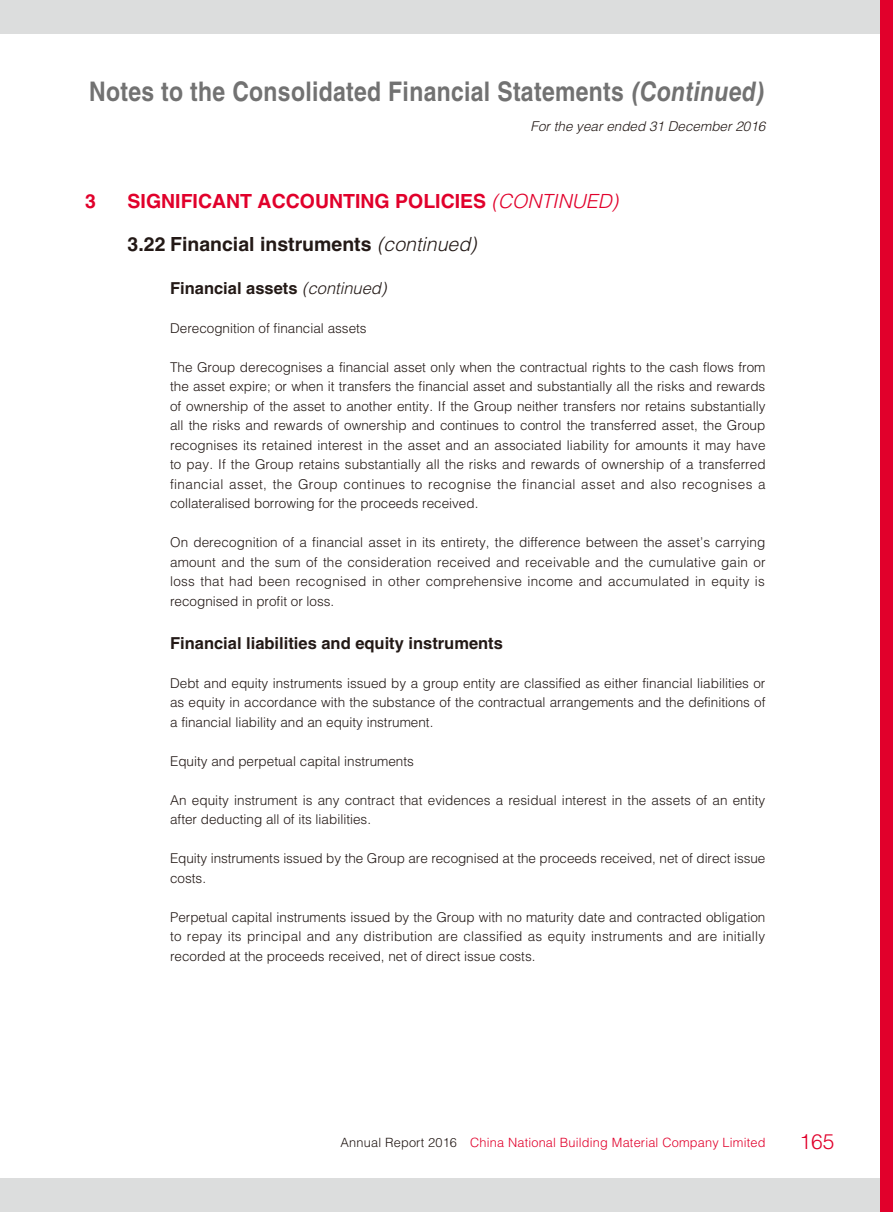
<style>
.page{position:relative;width:893px;height:1212px;background:#fff}
.page>*{position:absolute;margin:0;border:0;box-sizing:border-box;transform-origin:0 0}
.t1{font:700 27px "Helvetica LT Std";letter-spacing:.015em;color:#727272;scale:.85 1}
.t2{font:300 21px "Helvetica LT Std";color:#e1002b}
.t3{font:700 19.5px "Helvetica LT Std";color:#e1002b}
.t4{font:700 19.5px "Helvetica LT Std";color:#231916}
.t5{font:700 16.5px "Helvetica LT Std";color:#231916}
.t6{font:300 13.5px/19.5px "Helvetica LT Std";color:#231916;text-align:justify}
.t7{font:italic 300 13.5px "Helvetica LT Std";color:#231916}
.t8{font:300 12.75px "Helvetica LT Std";letter-spacing:.015em;color:#e1002b}
.s1{font-style:italic}
.s2{font-weight:300;font-style:italic}
.s3{color:#231916}
</style>
<div class="page">
<div style="left:0;top:1178px;width:893px;height:34px;background:#dcdddd"></div>
<div style="left:0;top:0;width:893px;height:34px;background:#dcdddd"></div>
<div style="left:880px;top:0;width:13px;height:1212px;background:#e1002b"></div>
<h1 class="t1" style="left:89px;top:75px;width:797px">Notes to the Consolidated Financial Statements <span class="s1">(Continued)</span></h1>
<p class="t7" style="left:530px;top:118px;width:236px">For the year ended 31 December 2016</p>
<h3 class="t3" style="left:85px;top:189px;width:12px">3</h3>
<h3 class="t3" style="left:128px;top:189px;width:492px">SIGNIFICANT ACCOUNTING POLICIES <span class="s2">(CONTINUED)</span></h3>
<h3 class="t4" style="left:128px;top:232px;width:351px">3.22 Financial instruments <span class="s2">(continued)</span></h3>
<p class="t5" style="left:170px;top:278px;width:218px">Financial assets <span class="s2">(continued)</span></p>
<p class="t6" style="left:170px;top:318px;width:198px">Derecognition of financial assets</p>
<p class="t6" style="left:170px;top:357px;width:597px">The Group derecognises a financial asset only when the contractual rights to the cash flows from the asset expire; or when it transfers the financial asset and substantially all the risks and rewards of ownership of the asset to another entity. If the Group neither transfers nor retains substantially all the risks and rewards of ownership and continues to control the transferred asset, the Group recognises its retained interest in the asset and an associated liability for amounts it may have to pay. If the Group retains substantially all the risks and rewards of ownership of a transferred financial asset, the Group continues to recognise the financial asset and also recognises a collateralised borrowing for the proceeds received.</p>
<p class="t6" style="left:170px;top:533px;width:597px">On derecognition of a financial asset in its entirety, the difference between the asset’s carrying amount and the sum of the consideration received and receivable and the cumulative gain or loss that had been recognised in other comprehensive income and accumulated in equity is recognised in profit or loss.</p>
<p class="t5" style="left:170px;top:633px;width:334px">Financial liabilities and equity instruments</p>
<p class="t6" style="left:170px;top:673px;width:597px">Debt and equity instruments issued by a group entity are classified as either financial liabilities or as equity in accordance with the substance of the contractual arrangements and the definitions of a financial liability and an equity instrument.</p>
<p class="t6" style="left:170px;top:751px;width:245px">Equity and perpetual capital instruments</p>
<p class="t6" style="left:170px;top:790px;width:597px">An equity instrument is any contract that evidences a residual interest in the assets of an entity after deducting all of its liabilities.</p>
<p class="t6" style="left:170px;top:848px;width:597px">Equity instruments issued by the Group are recognised at the proceeds received, net of direct issue costs.</p>
<p class="t6" style="left:170px;top:907px;width:597px">Perpetual capital instruments issued by the Group with no maturity date and contracted obligation to repay its principal and any distribution are classified as equity instruments and are initially recorded at the proceeds received, net of direct issue costs.</p>
<p class="t8" style="left:341px;top:1134px;width:426px"><span class="s3">Annual Report 2016</span> China National Building Material Company Limited</p>
<h2 class="t2" style="left:799px;top:1128px;width:37px">165</h2>
</div>
